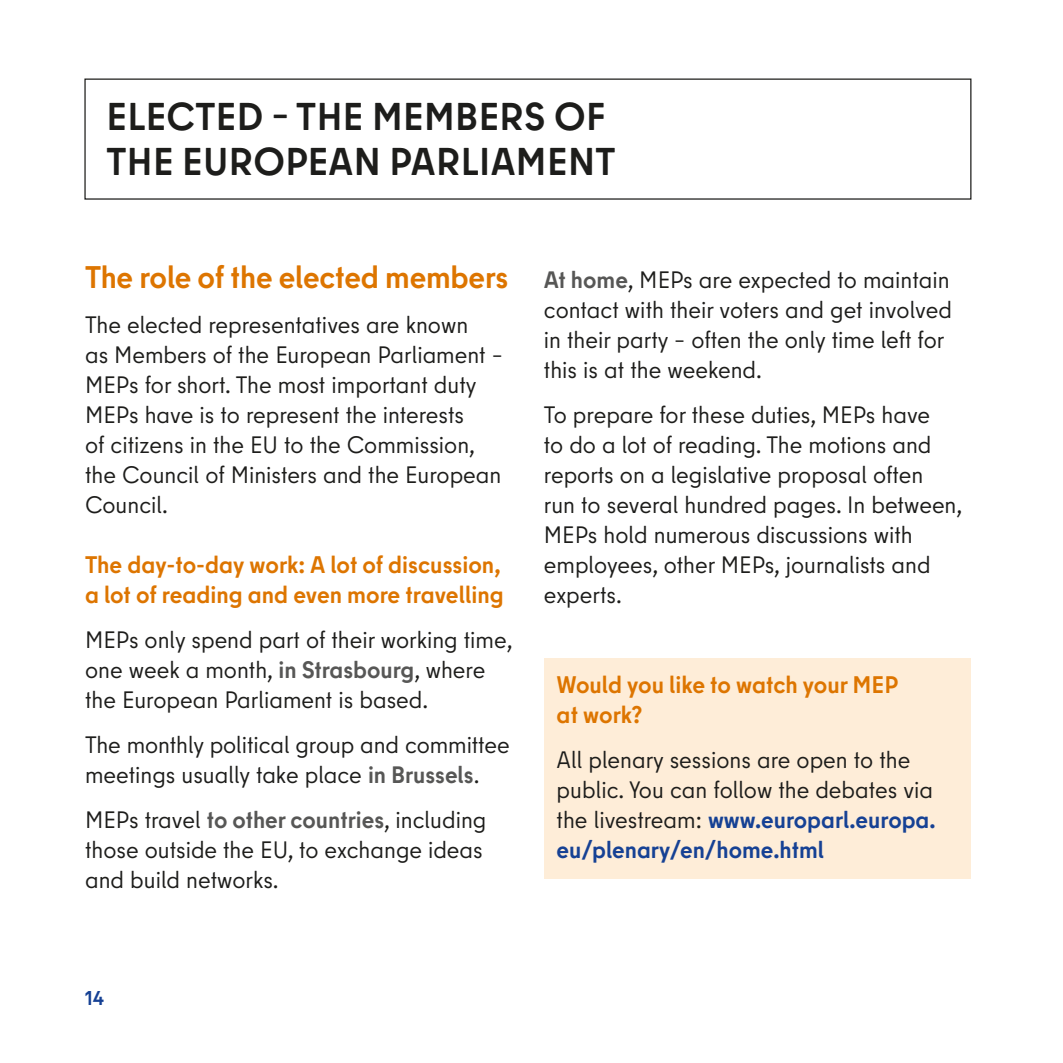
<style>
.page{position:relative;width:1063px;height:1063px;background:#fff}
.page>*{position:absolute;margin:0;border:0;box-sizing:border-box;transform-origin:0 0}
.H1-Headline{font:700 38.75px/45px "Berlin Type";letter-spacing:.01em;color:#1d1d1b}
.H2-Headline{font:700 31.25px "Berlin Type";letter-spacing:-.005em;color:#dd7500}
.H3-Zwischenueberschrift{font:700 24px/30px "Berlin Type";color:#dd7500}
.Gewählt_Die_Abgeordneten_H3-Box_orange_H{font:700 24px/30px "Berlin Type";color:#dd7500}
.Fließtext{font:23.75px/30px "Berlin Type";color:#1d1d1b}
.Gewählt_Die_Abgeordneten_P-Box_orange_Ge{font:23.75px/30px "Berlin Type";color:#1d1d1b}
.t1{font:700 20px "Berlin Type";color:#164194}
.s1{font-weight:700;color:#575756}
.s2{font-weight:700;color:#164194}
</style>
<div class="page">
<div style="left:544px;top:658px;width:427px;height:86px;background:#feedd8"></div>
<div style="left:544px;top:734px;width:427px;height:145px;background:#feedd8"></div>
<div style="left:84px;top:79px;width:887px;height:121px;border:1px solid #1d1d1b"></div>
<h1 class="H1-Headline" style="left:106px;top:95px;width:511px">ELECTED – THE MEMBERS OF<br>THE EUROPEAN PARLIAMENT</h1>
<h2 class="H2-Headline" style="left:85px;top:257px;width:425px">The role of the elected members</h2>
<p class="Fließtext" style="left:85px;top:310px;width:419px">The elected representatives are known<br>as Members of the European Parliament – MEPs for short. The most important duty MEPs have is to represent the interests<br>of citizens in the EU to the Commission, the Council of Ministers and the European Council.</p>
<h3 class="H3-Zwischenueberschrift" style="left:85px;top:550px;width:420px">The day-to-day work: A lot of discussion, a lot of reading and even more travelling</h3>
<p class="Fließtext" style="left:85px;top:625px;width:429px">MEPs only spend part of their working time, one week a month, <span class="s1">in Strasbourg</span>, where the European Parliament is based.</p>
<p class="Fließtext" style="left:85px;top:730px;width:426px">The monthly political group and committee meetings usually take place <span class="s1">in Brussels</span>.</p>
<p class="Fließtext" style="left:85px;top:805px;width:403px">MEPs travel <span class="s1">to other countries</span>, including those outside the EU, to exchange ideas and build networks.</p>
<p class="Fließtext" style="left:544px;top:265px;width:410px"><span class="s1">At home</span>, MEPs are expected to maintain contact with their voters and get involved in their party – often the only time left for this is at the weekend.</p>
<p class="Fließtext" style="left:544px;top:400px;width:420px">To prepare for these duties, MEPs have<br>to do a lot of reading. The motions and reports on a legislative proposal often<br>run to several hundred pages. In between, MEPs hold numerous discussions with employees, other MEPs, journalists and experts.</p>
<h3 class="Gewählt_Die_Abgeordneten_H3-Box_orange_H" style="left:557px;top:670px;width:343px">Would you like to watch your MEP at work?</h3>
<p class="Gewählt_Die_Abgeordneten_P-Box_orange_Ge" style="left:557px;top:745px;width:381px">All plenary sessions are open to the public. You can follow the debates via the livestream: <span class="s2">www.europarl.europa. eu/plenary/en/home.html</span></p>
<p class="t1" style="left:85px;top:985px;width:20px">14</p>
</div>
